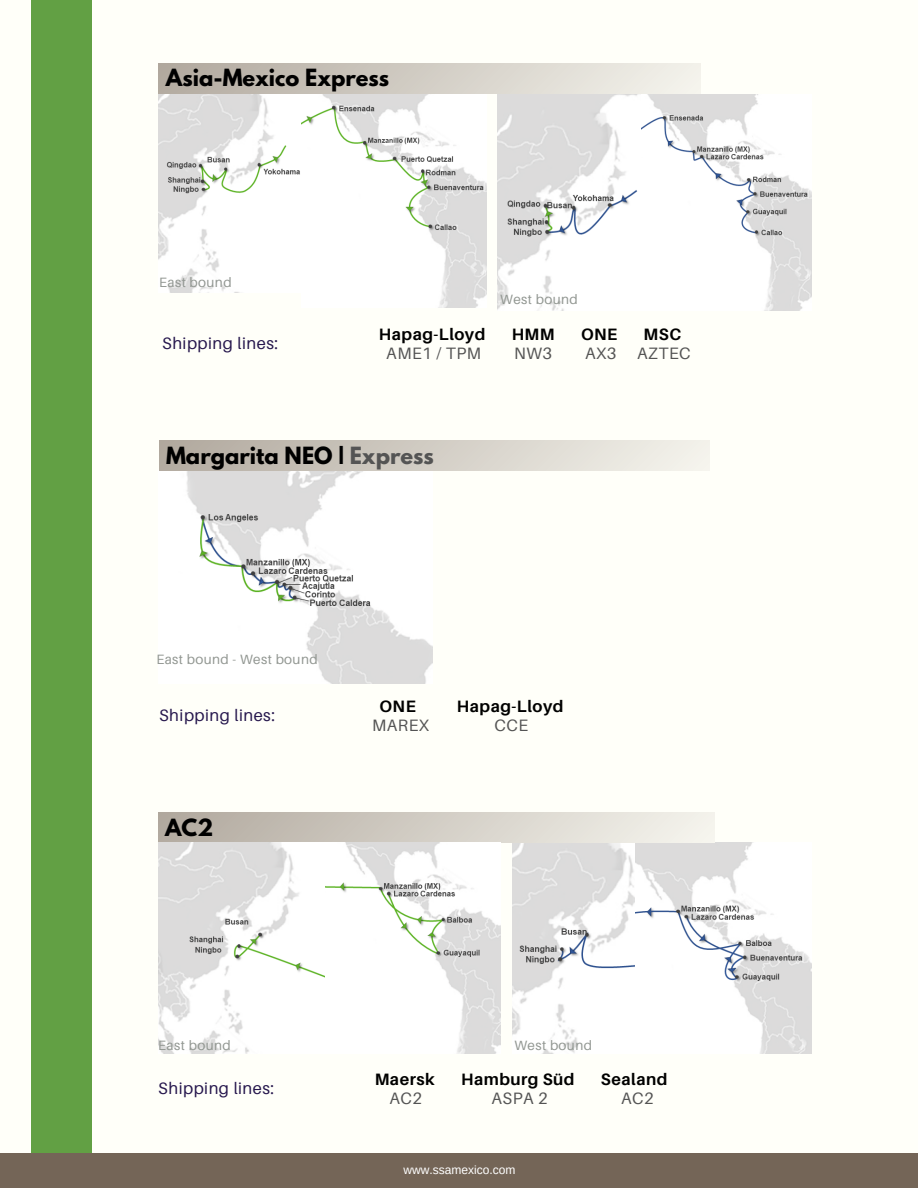
<style>
.page{position:relative;width:918px;height:1188px;background:#fffff9}
.page>*{position:absolute;margin:0;border:0;box-sizing:border-box;transform-origin:0 0}
.t1{font:700 21px "League Spartan";color:#000}
.t2{font:700 16.5px "Aileron";letter-spacing:.03em;color:#000}
.t3{font:16.5px "Aileron";letter-spacing:.03em;color:#26174d}
.t4{font:16.5px "Aileron";letter-spacing:.03em;color:#545454}
.t5{font:13.5px "Aileron";letter-spacing:.03em;color:#929792}
.t6{font:12px "Arimo";color:#fff}
.s1{color:#545454}
</style>
<div class="page">
<div style="left:31px;top:0;width:61px;height:1161px;background:#62a044"></div>
<div style="left:0;top:1154px;width:918px;height:34px;background:#746557"></div>
<img style="left:159px;top:470px;width:273px;height:213px">
<div style="left:159px;top:441px;width:550px;height:29px;background:linear-gradient(to right,#b2a99f,#f4f3ec)"></div>
<img style="left:641px;top:94px;width:171px;height:216px">
<img style="left:498px;top:94px;width:140px;height:216px">
<img style="left:159px;top:93px;width:148px;height:199px">
<img style="left:301px;top:94px;width:186px;height:213px">
<div style="left:159px;top:63px;width:541px;height:30px;background:linear-gradient(to right,#b2a99f,#f4f3ec)"></div>
<img style="left:512px;top:843px;width:123px;height:211px">
<img style="left:635px;top:842px;width:177px;height:212px">
<div style="left:158px;top:813px;width:556px;height:30px;background:linear-gradient(to right,#b2a99f,#f5f4ed)"></div>
<img style="left:158px;top:842px;width:167px;height:212px">
<img style="left:325px;top:842px;width:176px;height:212px">
<p class="t1" style="left:166px;top:67px;width:225px">Asia-Mexico Express</p>
<p class="t5" style="left:159px;top:274px;width:74px">East bound</p>
<p class="t3" style="left:162px;top:333px;width:117px">Shipping lines:</p>
<p class="t5" style="left:500px;top:291px;width:79px">West bound</p>
<p class="t2" style="left:379px;top:324px;width:108px">Hapag-Lloyd</p>
<p class="t2" style="left:512px;top:324px;width:44px">HMM</p>
<p class="t2" style="left:581px;top:324px;width:38px">ONE</p>
<p class="t2" style="left:644px;top:324px;width:39px">MSC</p>
<p class="t4" style="left:386px;top:343px;width:96px">AME1 / TPM</p>
<p class="t4" style="left:514px;top:343px;width:40px">NW3</p>
<p class="t4" style="left:585px;top:343px;width:33px">AX3</p>
<p class="t4" style="left:637px;top:343px;width:55px">AZTEC</p>
<p class="t1" style="left:166px;top:445px;width:269px">Margarita NEO | <span class="s1">Express</span></p>
<p class="t5" style="left:156px;top:651px;width:163px">East bound - West bound</p>
<p class="t3" style="left:159px;top:705px;width:117px">Shipping lines:</p>
<p class="t1" style="left:165px;top:817px;width:50px">AC2</p>
<p class="t2" style="left:380px;top:696px;width:38px">ONE</p>
<p class="t2" style="left:457px;top:696px;width:108px">Hapag-Lloyd</p>
<p class="t4" style="left:372px;top:715px;width:58px">MAREX</p>
<p class="t4" style="left:495px;top:715px;width:35px">CCE</p>
<p class="t5" style="left:158px;top:1037px;width:74px">East bound</p>
<p class="t5" style="left:514px;top:1037px;width:79px">West bound</p>
<p class="t3" style="left:158px;top:1078px;width:117px">Shipping lines:</p>
<p class="t2" style="left:375px;top:1069px;width:62px">Maersk</p>
<p class="t2" style="left:461px;top:1069px;width:115px">Hamburg Süd</p>
<p class="t2" style="left:601px;top:1069px;width:68px">Sealand</p>
<p class="t4" style="left:389px;top:1088px;width:34px">AC2</p>
<p class="t4" style="left:492px;top:1088px;width:58px">ASPA 2</p>
<p class="t4" style="left:621px;top:1088px;width:34px">AC2</p>
<p class="t6" style="left:403px;top:1164px;width:113px">www.ssamexico.com</p>
</div>
